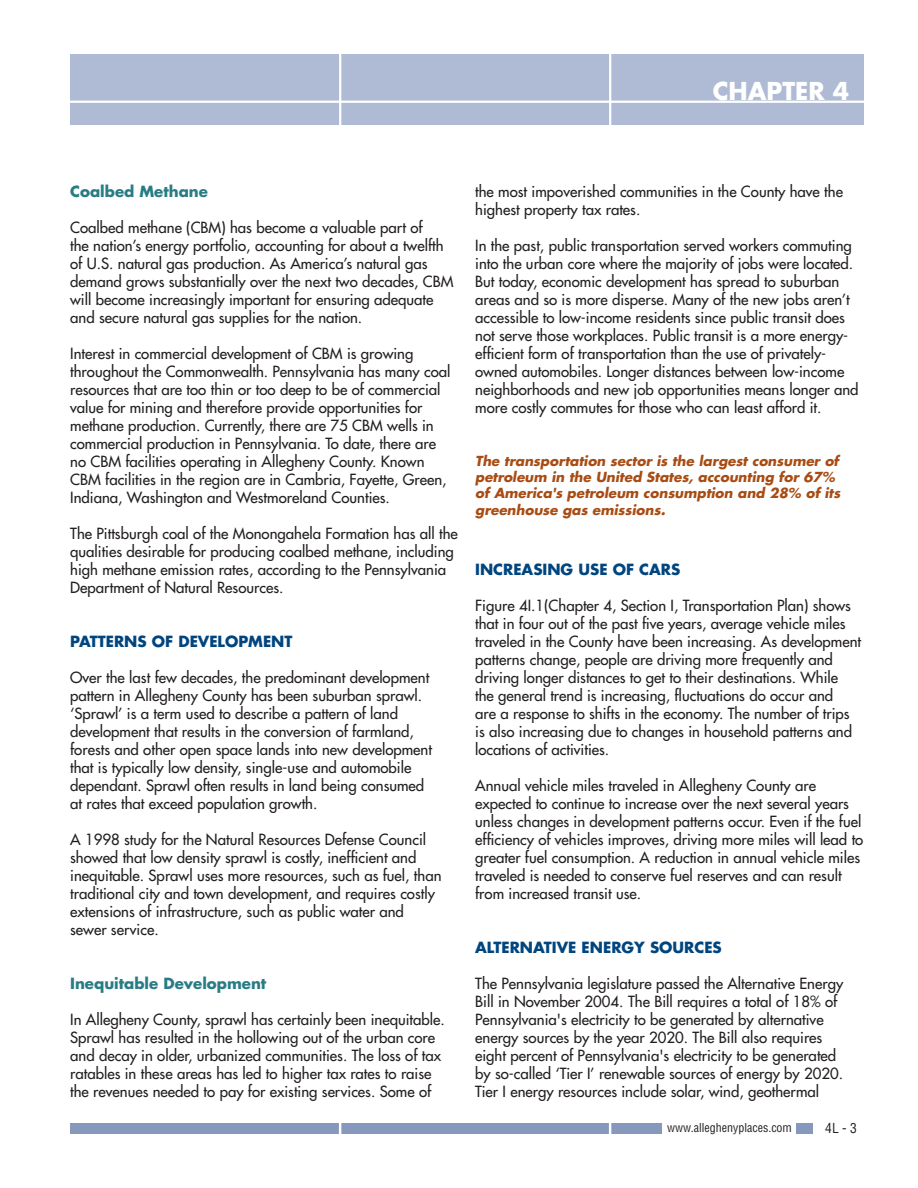
<style>
.page{position:relative;width:918px;height:1188px;background:#fff}
.page>*{position:absolute;margin:0;border:0;box-sizing:border-box;transform-origin:0 0}
.t1{font:700 24px "Futura";color:#fff}
.t2{font:500 15px/18px "Futura Std";color:#231f20}
.t3{font:700 15px "Futura Std";color:#01457f}
.t4{font:700 15px "Futura Std";color:#287d84}
.t5{font:italic 700 13.5px/16.2px "Futura Std";color:#a84c13}
.t6{font:condensed 13.5px "Helvetica";color:#231f20}
.t7{font:condensed 12px "Helvetica";color:#231f20}
</style>
<div class="page">
<div style="left:70px;top:54px;width:794px;height:71px;background:#afbad4"></div>
<div style="left:70px;top:1124px;width:592px;height:10px;background:#8798bd"></div>
<hr style="left:609px;top:52px;width:2px;height:75px;background:#fff">
<svg style="left:339px;top:1124px;width:2px;height:10px"></svg>
<div style="left:796px;top:1124px;width:17px;height:10px;background:#8798bd"></div>
<hr style="left:339px;top:52px;width:2px;height:76px;background:#fff">
<hr style="left:67px;top:101px;width:814px;height:2px;background:#fff">
<svg style="left:609px;top:1124px;width:2px;height:10px"></svg>
<h1 class="t1" style="left:713px;top:81px;width:138px">CHAPTER 4</h1>
<p class="t4" style="left:70px;top:185px;width:139px">Coalbed Methane</p>
<p class="t2" style="left:70px;top:220px;width:385px">Coalbed methane (CBM) has become a valuable part of<br>the nation’s energy portfolio, accounting for about a twelfth of U.S. natural gas production. As America’s natural gas demand grows substantially over the next two decades, CBM will become increasingly important for ensuring adequate and secure natural gas supplies for the nation.</p>
<p class="t2" style="left:70px;top:346px;width:382px">Interest in commercial development of CBM is growing throughout the Commonwealth. Pennsylvania has many coal resources that are too thin or too deep to be of commercial value for mining and therefore provide opportunities for methane production. Currently, there are 75 CBM wells in commercial production in Pennsylvania. To date, there are no CBM facilities operating in Allegheny County. Known CBM facilities in the region are in Cambria, Fayette, Green, Indiana, Washington and Westmoreland Counties.</p>
<p class="t2" style="left:70px;top:526px;width:389px">The Pittsburgh coal of the Monongahela Formation has all the qualities desirable for producing coalbed methane, including high methane emission rates, according to the Pennsylvania Department of Natural Resources.</p>
<p class="t3" style="left:70px;top:635px;width:224px">PATTERNS OF DEVELOPMENT</p>
<p class="t2" style="left:70px;top:670px;width:363px">Over the last few decades, the predominant development pattern in Allegheny County has been suburban sprawl. ‘Sprawl’ is a term used to describe a pattern of land development that results in the conversion of farmland, forests and other open space lands into new development that is typically low density, single-use and automobile dependant. Sprawl often results in land being consumed at rates that exceed population growth.</p>
<p class="t2" style="left:70px;top:832px;width:373px">A 1998 study for the Natural Resources Defense Council showed that low density sprawl is costly, inefficient and inequitable. Sprawl uses more resources, such as fuel, than traditional city and town development, and requires costly extensions of infrastructure, such as public water and sewer service.</p>
<p class="t4" style="left:70px;top:977px;width:198px">Inequitable Development</p>
<p class="t2" style="left:70px;top:1012px;width:376px">In Allegheny County, sprawl has certainly been inequitable.<br>Sprawl has resulted in the hollowing out of the urban core and decay in older, urbanized communities. The loss of tax ratables in these areas has led to higher tax rates to raise the revenues needed to pay for existing services. Some of</p>
<p class="t2" style="left:475px;top:184px;width:369px">the most impoverished communities in the County have the highest property tax rates.</p>
<p class="t2" style="left:475px;top:238px;width:385px">In the past, public transportation served workers commuting into the urban core where the majority of jobs were located.<br>But today, economic development has spread to suburban areas and so is more disperse. Many of the new jobs aren’t accessible to low-income residents since public transit does not serve those workplaces. Public transit is a more energy&shy;efficient form of transportation than the use of privately&shy;owned automobiles. Longer distances between low-income neighborhoods and new job opportunities means longer and more costly commutes for those who can least afford it.</p>
<p class="t5" style="left:475px;top:454px;width:367px">The transportation sector is the largest consumer of petroleum in the United States, accounting for 67% of America's petroleum consumption and 28% of its greenhouse gas emissions.</p>
<p class="t3" style="left:475px;top:562px;width:207px">INCREASING USE OF CARS</p>
<p class="t2" style="left:475px;top:597px;width:387px">Figure 4I.1(Chapter 4, Section I, Transportation Plan) shows that in four out of the past five years, average vehicle miles traveled in the County have been increasing. As development patterns change, people are driving more frequently and driving longer distances to get to their destinations. While<br>the general trend is increasing, fluctuations do occur and<br>are a response to shifts in the economy. The number of trips is also increasing due to changes in household patterns and locations of activities.</p>
<p class="t2" style="left:475px;top:777px;width:390px">Annual vehicle miles traveled in Allegheny County are expected to continue to increase over the next several years unless changes in development patterns occur. Even if the fuel efficiency of vehicles improves, driving more miles will lead to greater fuel consumption. A reduction in annual vehicle miles traveled is needed to conserve fuel reserves and can result from increased transit use.</p>
<p class="t3" style="left:475px;top:940px;width:248px">ALTERNATIVE ENERGY SOURCES</p>
<p class="t2" style="left:475px;top:975px;width:370px">The Pennsylvania legislature passed the Alternative Energy Bill in November 2004. The Bill requires a total of 18% of Pennsylvania's electricity to be generated by alternative energy sources by the year 2020. The Bill also requires eight percent of Pennsylvania's electricity to be generated by so-called ‘Tier I’ renewable sources of energy by 2020.<br>Tier I energy resources include solar, wind, geothermal</p>
<p class="t7" style="left:667px;top:1123px;width:126px">www.alleghenyplaces.com</p>
<p class="t6" style="left:825px;top:1123px;width:33px">4L-3</p>
</div>
